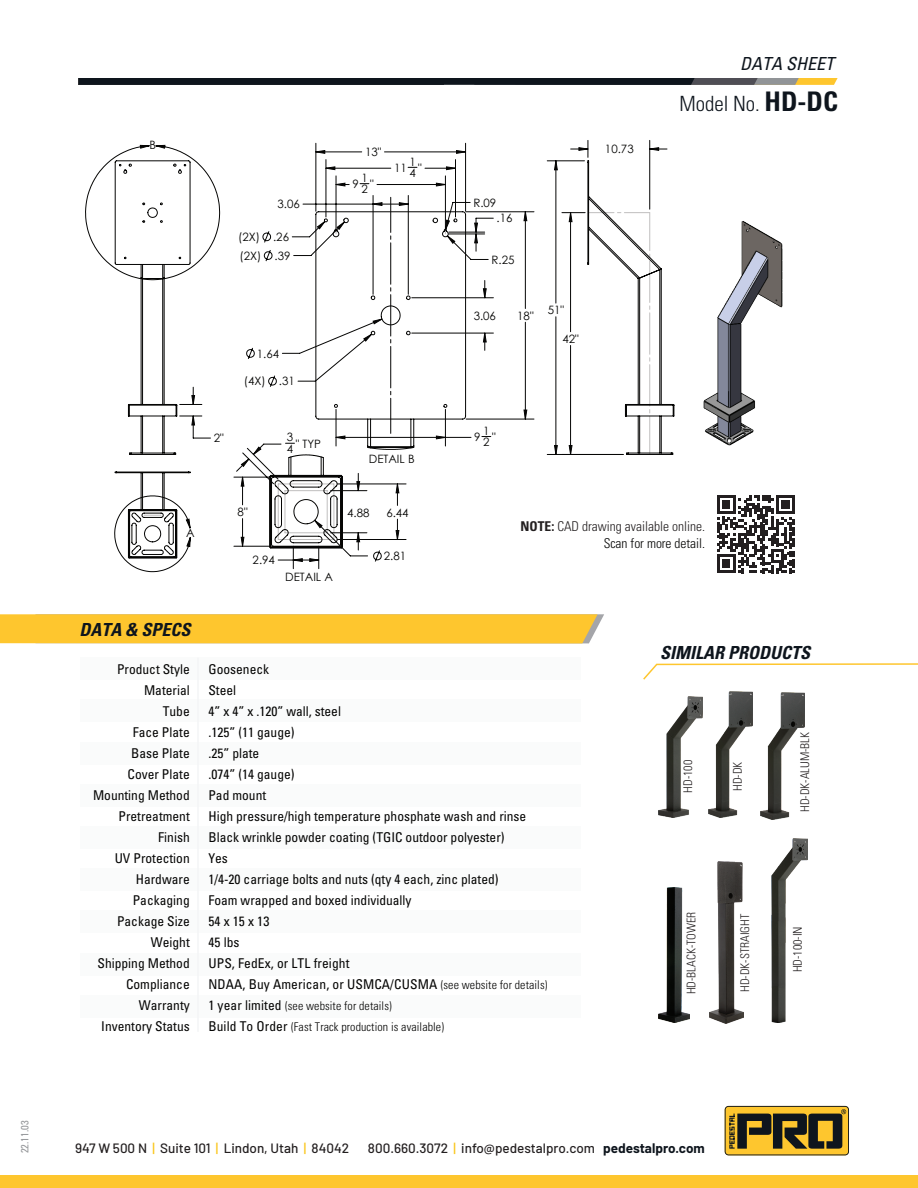
<style>
.page{position:relative;width:918px;height:1188px;background:#fff}
.page>*{position:absolute;margin:0;border:0;box-sizing:border-box;transform-origin:0 0}
.t1{font:300 condensed 21px "Univers LT Std";color:#0e151d}
.t2{font:italic 700 condensed 18px "Univers LT Std";color:#0e151d}
.t3{font:italic condensed 18px "Univers LT Std";color:#0e151d}
.t4{font:condensed 13.5px/21px "Univers LT Std";color:#050504;text-align:right}
.t5{font:500 13.5px "Barlow";color:#231f20}
.t6{font:300 condensed 13.5px/16.2px "Univers LT Std";color:#231f20;text-align:right}
.t7{font:300 condensed 12px/21px "Univers LT Std";letter-spacing:.005em;color:#050504}
.t8{font:300 condensed 12px "Univers LT Std";color:#231f20}
.t9{font:11.55px/8.9px "Century Gothic";color:#050504}
.t10{font:condensed 10.5px "Univers LT Std";color:#939598}
.s1{font-weight:700;font-size:27px}
.s2{font-weight:700}
.s3{color:#050504}
.s4{font-weight:300;font-size:12px}
.s5{font-weight:400;font-size:13.5px}
.s6{color:#fac417}
.s7{font-weight:700;color:#0e151d}
</style>
<div class="page">
<img style="left:760px;top:692px;width:45px;height:127px">
<div style="left:80px;top:869px;width:501px;height:22px;background:#fafbfb"></div>
<div style="left:80px;top:826px;width:501px;height:23px;background:#fafbfb"></div>
<div style="left:80px;top:784px;width:501px;height:22px;background:#fafbfb"></div>
<div style="left:80px;top:742px;width:501px;height:22px;background:#fafbfb"></div>
<div style="left:80px;top:700px;width:501px;height:22px;background:#fafbfb"></div>
<div style="left:80px;top:657px;width:501px;height:23px;background:#fafbfb"></div>
<div style="left:80px;top:911px;width:501px;height:22px;background:#fafbfb"></div>
<div style="left:80px;top:953px;width:501px;height:22px;background:#fafbfb"></div>
<div style="left:80px;top:995px;width:501px;height:22px;background:#fafbfb"></div>
<div style="left:0;top:614px;width:604px;height:29px;background:#fec62e"></div>
<svg style="left:725px;top:1106px;width:124px;height:49px;background:#8c7226"></svg>
<svg style="left:643px;top:663px;width:275px;height:17px"></svg>
<svg style="left:79px;top:78px;width:759px;height:7px;background:#292b2a"></svg>
<div style="left:0;top:1176px;width:918px;height:12px;background:#fec62e"></div>
<hr style="left:197px;top:658px;width:2px;height:374px;background:#f4f5f6">
<img style="left:658px;top:696px;width:44px;height:122px">
<img style="left:658px;top:887px;width:32px;height:135px">
<img style="left:771px;top:839px;width:36px;height:183px">
<img style="left:708px;top:691px;width:45px;height:127px">
<img style="left:709px;top:862px;width:35px;height:162px">
<img style="left:703px;top:221px;width:80px;height:225px">
<svg style="left:85px;top:157px;width:94px;height:415px"></svg>
<svg style="left:192px;top:151px;width:365px;height:396px"></svg>
<svg style="left:562px;top:140px;width:113px;height:315px"></svg>
<svg style="left:114px;top:145px;width:77px;height:414px"></svg>
<svg style="left:262px;top:197px;width:204px;height:365px"></svg>
<svg style="left:717px;top:495px;width:78px;height:78px"></svg>
<p class="t10" style="left:18px;top:1153px;width:34px;rotate:-90deg">22.11.03</p>
<h2 class="t3" style="left:740px;top:52px;width:95px">DATA SHEET</h2>
<p class="t9" style="left:149px;top:140px;width:8px">B</p>
<p class="t9" style="left:278px;top:200px;width:24px">3.06</p>
<p class="t9" style="left:238px;top:227px;width:54px;line-height:18.8px">(2X) .26 (2X) .39</p>
<p class="t9" style="left:365px;top:147px;width:18px">13"</p>
<p class="t9" style="left:352px;top:179px;width:8px">9</p>
<p class="t9" style="left:361px;top:173px;width:14px">1<br>2"</p>
<p class="t9" style="left:394px;top:163px;width:14px">11</p>
<p class="t9" style="left:409px;top:157px;width:14px">1<br>4"</p>
<p class="t9" style="left:186px;top:528px;width:10px">A</p>
<h2 class="t2" style="left:80px;top:618px;width:113px">DATA &amp; SPECS</h2>
<p class="t9" style="left:257px;top:349px;width:24px">1.64</p>
<p class="t9" style="left:244px;top:377px;width:52px">(4X) .31</p>
<p class="t9" style="left:214px;top:434px;width:11px">2"</p>
<p class="t9" style="left:287px;top:433px;width:8px">3</p>
<p class="t9" style="left:287px;top:439px;width:36px">4 " TYP</p>
<p class="t9" style="left:369px;top:454px;width:47px">DETAIL B</p>
<p class="t9" style="left:238px;top:507px;width:11px">8"</p>
<p class="t9" style="left:253px;top:556px;width:24px">2.94</p>
<p class="t9" style="left:285px;top:573px;width:49px">DETAIL A</p>
<p class="t9" style="left:347px;top:508px;width:24px">4.88</p>
<p class="t9" style="left:386px;top:508px;width:24px">6.44</p>
<p class="t9" style="left:384px;top:551px;width:24px">2.81</p>
<p class="t9" style="left:473px;top:198px;width:24px">R.09</p>
<p class="t9" style="left:497px;top:214px;width:17px">.16</p>
<p class="t9" style="left:492px;top:255px;width:24px">R.25</p>
<p class="t9" style="left:474px;top:312px;width:24px">3.06</p>
<p class="t9" style="left:517px;top:311px;width:18px">18"</p>
<p class="t9" style="left:548px;top:305px;width:18px">51"</p>
<p class="t9" style="left:562px;top:334px;width:18px">42"</p>
<p class="t9" style="left:605px;top:145px;width:30px">10.73</p>
<p class="t9" style="left:474px;top:432px;width:8px">9</p>
<p class="t9" style="left:483px;top:426px;width:14px">1<br>2"</p>
<h1 class="t1" style="left:679px;top:91px;width:160px">Model No. <span class="s1">HD-DC</span></h1>
<p class="t6" style="left:521px;top:518px;width:186px"><span class="s2">NOTE:</span> CAD drawing available online.<br><span class="s3">Scan for more detail.</span></p>
<h2 class="t2" style="left:660px;top:641px;width:152px">SIMILAR PRODUCTS</h2>
<p class="t4" style="left:93px;top:658px;width:98px">Product Style<br>Material<br>Tube<br>Face Plate<br>Base Plate<br>Cover Plate<br>Mounting Method<br>Pretreatment<br>Finish<br>UV Protection<br>Hardware<br>Packaging<br>Package Size<br>Weight<br>Shipping Method<br>Compliance<br>Warranty<br>Inventory Status</p>
<p class="t4" style="left:208px;top:659px;width:340px;text-align:left">Gooseneck<br>Steel<br>4” x 4” x .120” wall, steel<br>.125” (11 gauge)<br>.25” plate<br>.074” (14 gauge)<br>Pad mount<br>High pressure/high temperature phosphate wash and rinse<br>Black wrinkle powder coating (TGIC outdoor polyester)<br>Yes<br>1/4-20 carriage bolts and nuts (qty 4 each, zinc plated)<br>Foam wrapped and boxed individually<br>54 x 15 x 13<br>45 lbs<br>UPS, FedEx, or LTL freight<br>NDAA, Buy American, or USMCA/CUSMA <span class="s4">(see website for details)</span></p>
<p class="t7" style="left:208px;top:995px;width:237px"><span class="s5">1 year limited</span> (see website for details)<br><span class="s5">Build To Order</span> (Fast Track production is available)</p>
<p class="t8" style="left:681px;top:793px;width:34px;rotate:-90deg">HD-100</p>
<p class="t8" style="left:731px;top:791px;width:31px;rotate:-90deg">HD-DK</p>
<p class="t8" style="left:684px;top:994px;width:84px;rotate:-90deg">HD-BLACK-TOWER</p>
<p class="t8" style="left:738px;top:992px;width:80px;rotate:-90deg">HD-DK-STRAIGHT</p>
<p class="t5" style="left:75px;top:1139px;width:276px">947 W 500 N <span class="s6">|</span> Suite 101 <span class="s6">|</span> Lindon, Utah <span class="s6">|</span> 84042</p>
<p class="t5" style="left:368px;top:1139px;width:338px">800.660.3072 <span class="s6">|</span> info@pedestalpro.com <span class="s7">pedestalpro.com</span></p>
<p class="t8" style="left:798px;top:812px;width:82px;rotate:-90deg">HD-DK-ALUM-BLK</p>
<p class="t8" style="left:791px;top:972px;width:47px;rotate:-90deg">HD-100-IN</p>
</div>
